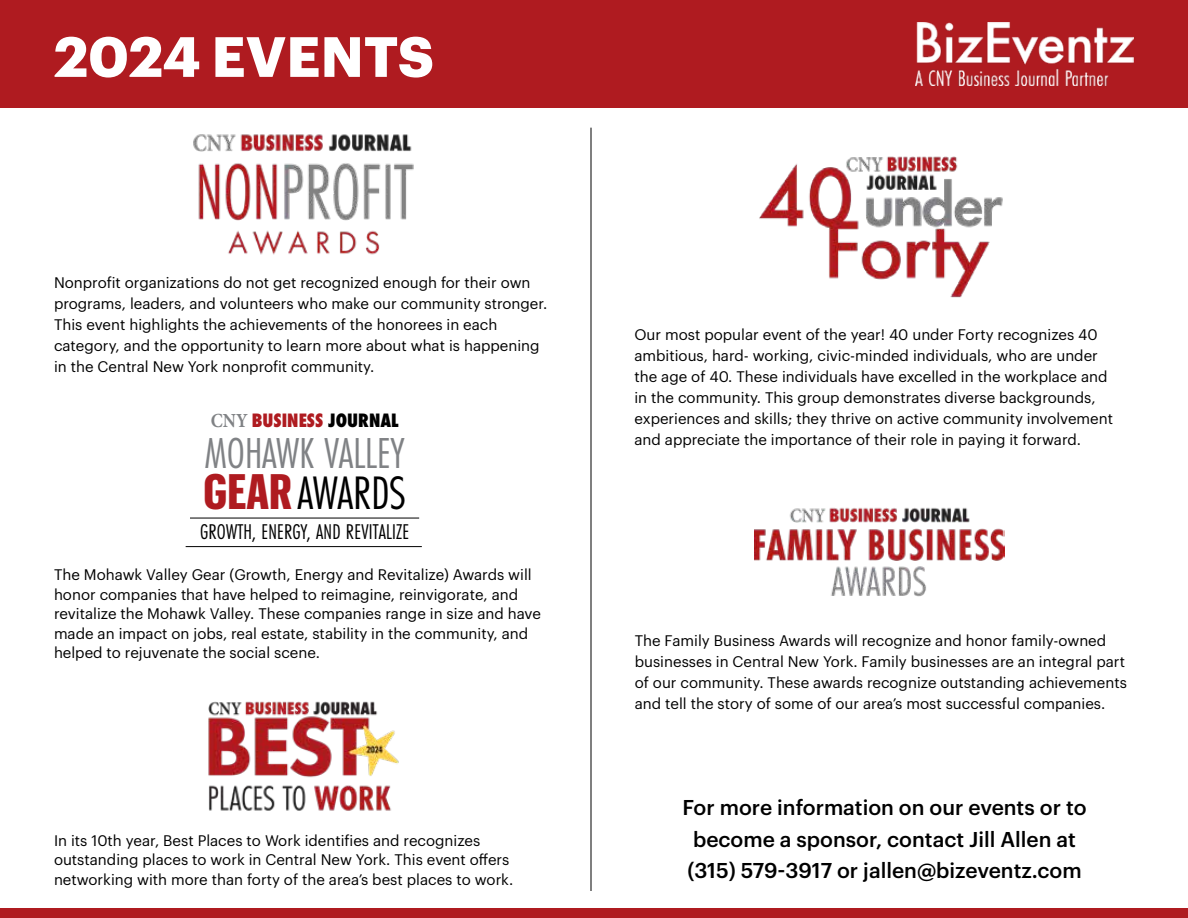
<style>
.page{position:relative;width:1188px;height:918px;background:#fff}
.page>*{position:absolute;margin:0;border:0;box-sizing:border-box;transform-origin:0 0}
.t1{font:700 55.5px "Graphik";letter-spacing:.005em;color:#fff}
.t2{font:48.75px "Futura PT Cond";color:#000}
.t3{font:45px "Futura PT Cond";color:#808285}
.t4{font:22.2px "Futura PT Cond";letter-spacing:.01em;color:#000}
.t5{font:500 21px/31.5px "Graphik";color:#000}
.t6{font:800 condensed 17.85px "Futura";color:#af1b20}
.t7{font:15px/21px "Graphik";color:#000}
.s1{font-family:"Minion Pro";font-weight:700;font-stretch:normal;font-size:19.95px;color:#808285}
.s2{color:#000}
.s3{font-family:"Graphik X Cond";font-weight:700;color:#af1b20}
</style>
<div class="page">
<div style="left:0;top:0;width:1188px;height:108px;background:#af1b20"></div>
<img style="left:916px;top:22px;width:218px;height:64px">
<hr style="left:591px;top:128px;width:1px;height:763px;background:#000">
<img style="left:193px;top:134px;width:221px;height:121px">
<hr style="left:190px;top:518px;width:229px;height:1px;background:#000">
<hr style="left:186px;top:546px;width:236px;height:1px;background:#000">
<div style="left:0;top:908px;width:1188px;height:10px;background:#af1b20"></div>
<img style="left:759px;top:156px;width:244px;height:142px">
<img style="left:208px;top:701px;width:191px;height:110px">
<img style="left:755px;top:507px;width:250px;height:90px">
<h1 class="t1" style="left:54px;top:14px;width:381px">2024 EVENTS</h1>
<p class="t7" style="left:54px;top:270px;width:495px">Nonprofit organizations do not get recognized enough for their own programs, leaders, and volunteers who make our community stronger.<br>This event highlights the achievements of the honorees in each category, and the opportunity to learn more about what is happening in the Central New York nonprofit community.</p>
<p class="t6" style="left:211px;top:408px;width:189px"><span class="s1">CNY</span> BUSINESS <span class="s2">JOURNAL</span></p>
<h3 class="t3" style="left:204px;top:427px;width:202px">MOHAWK VALLEY</h3>
<h2 class="t2" style="left:204px;top:464px;width:203px"><span class="s3">GEAR</span> AWARDS</h2>
<h3 class="t4" style="left:200px;top:519px;width:211px">GROWTH, ENERGY, AND REVITALIZE</h3>
<p class="t7" style="left:54px;top:564px;width:488px;line-height:19.5px">The Mohawk Valley Gear (Growth, Energy and Revitalize) Awards will honor companies that have helped to reimagine, reinvigorate, and revitalize the Mohawk Valley. These companies range in size and have made an impact on jobs, real estate, stability in the community, and helped to rejuvenate the social scene.</p>
<p class="t7" style="left:54px;top:829px;width:461px;line-height:19.5px">In its 10th year, Best Places to Work identifies and recognizes outstanding places to work in Central New York. This event offers networking with more than forty of the area’s best places to work.</p>
<p class="t7" style="left:634px;top:323px;width:480px">Our most popular event of the year! 40 under Forty recognizes 40 ambitious, hard- working, civic-minded individuals, who are under the age of 40. These individuals have excelled in the workplace and in the community. This group demonstrates diverse backgrounds, experiences and skills; they thrive on active community involvement and appreciate the importance of their role in paying it forward.</p>
<p class="t7" style="left:635px;top:629px;width:494px">The Family Business Awards will recognize and honor family-owned businesses in Central New York. Family businesses are an integral part of our community. These awards recognize outstanding achievements and tell the story of some of our area’s most successful companies.</p>
<h3 class="t5" style="left:682px;top:790px;width:406px">For more information on our events or to become a sponsor, contact Jill Allen at (315) 579-3917 or jallen@bizeventz.com</h3>
</div>
